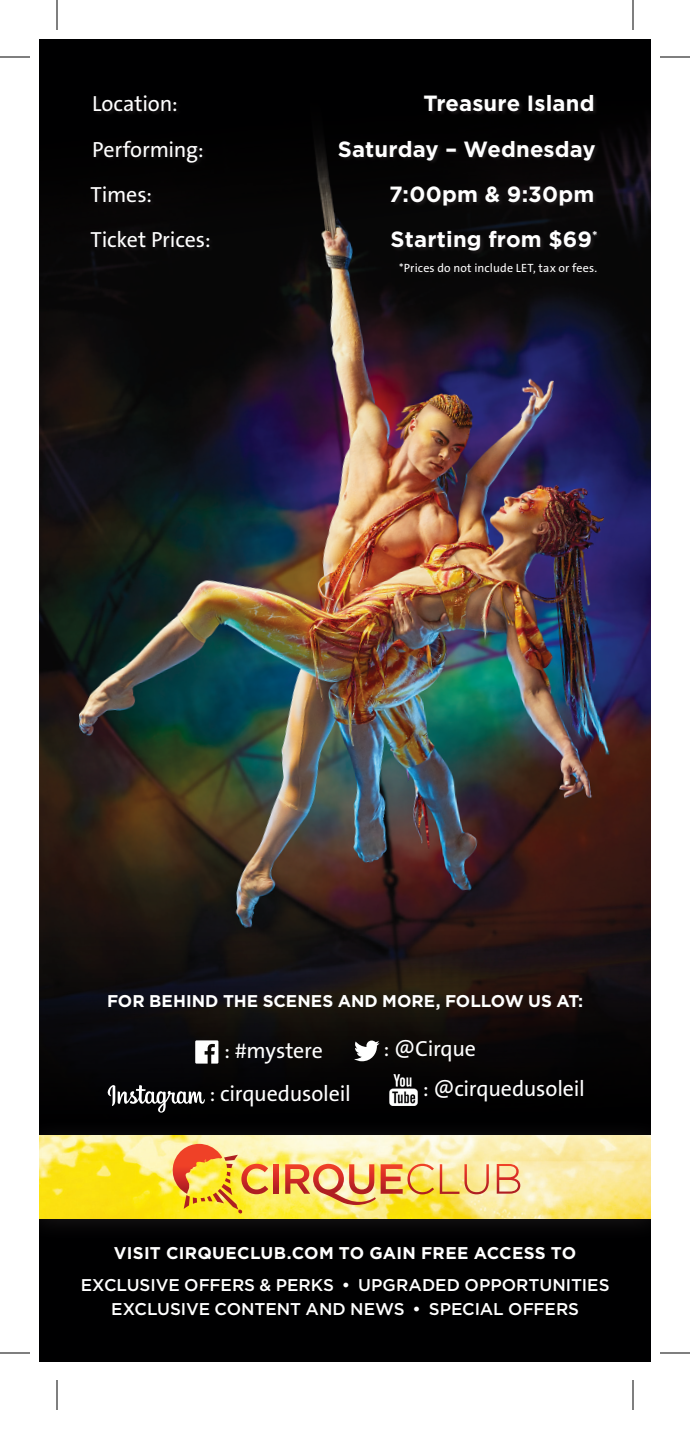
<style>
.page{position:relative;width:690px;height:1431px;background:#fff}
.page>*{position:absolute;margin:0;border:0;box-sizing:border-box;transform-origin:0 0}
.t1{font:22px "The Sans Cd S B5 Plain";letter-spacing:-.01em;color:#fff}
.t2{font:700 22px "Gotham";letter-spacing:.01em;color:#fff}
.t3{font:500 17px/23.6px "Gotham";color:#fff;text-align:center}
.t4{font:700 17px "Gotham";letter-spacing:.005em;color:#fff}
.t5{font:12px "The Sans Cd S B5 Plain";letter-spacing:.015em;color:#fff}
</style>
<div class="page">
<div style="left:39px;top:39px;width:612px;height:1323px;background:#000001"></div>
<img style="left:39px;top:127px;width:612px;height:937px">
<img style="left:39px;top:1135px;width:612px;height:84px">
<svg style="left:273px;top:1164px;width:6px;height:30px"></svg>
<svg style="left:169px;top:1144px;width:99px;height:70px;background:#f2be4c"></svg>
<svg style="left:285px;top:1164px;width:149px;height:41px;background:#ecb161"></svg>
<svg style="left:440px;top:1164px;width:49px;height:30px"></svg>
<svg style="left:497px;top:1164px;width:23px;height:30px"></svg>
<svg style="left:195px;top:1040px;width:23px;height:24px"></svg>
<svg style="left:354px;top:1041px;width:26px;height:20px"></svg>
<svg style="left:107px;top:1085px;width:98px;height:28px"></svg>
<div style="left:89px;top:94px;width:513px;height:185px;background:#231f20;opacity:.75"></div>
<img style="left:389px;top:1074px;width:29px;height:32px">
<hr style="left:0;top:57px;width:30px;height:1px;background:#000">
<hr style="left:660px;top:57px;width:30px;height:1px;background:#000">
<hr style="left:0;top:1353px;width:30px;height:1px;background:#000">
<hr style="left:660px;top:1353px;width:30px;height:1px;background:#000">
<hr style="left:57px;top:0;width:1px;height:30px;background:#000">
<hr style="left:57px;top:1380px;width:1px;height:30px;background:#000">
<hr style="left:633px;top:0;width:1px;height:30px;background:#000">
<hr style="left:633px;top:1380px;width:1px;height:30px;background:#000">
<div style="left:118px;top:1417px;width:5px;height:8px;border:1px solid #fff;border-radius:50%"></div>
<div style="left:117px;top:1416px;width:7px;height:10px;border:1px solid #fff;border-radius:50%"></div>
<p class="t1" style="left:92px;top:93px;width:87px">Location:</p>
<p class="t2" style="left:424px;top:91px;width:172px">Treasure Island</p>
<p class="t1" style="left:92px;top:138px;width:113px">Performing:</p>
<p class="t2" style="left:338px;top:136px;width:259px">Saturday – Wednesday</p>
<p class="t1" style="left:90px;top:183px;width:63px">Times:</p>
<p class="t2" style="left:389px;top:181px;width:207px">7:00pm &amp; 9:30pm</p>
<p class="t1" style="left:90px;top:228px;width:122px">Ticket Prices:</p>
<p class="t2" style="left:391px;top:227px;width:209px">Starting from $69<sup>*</sup></p>
<p class="t5" style="left:399px;top:261px;width:200px">*Prices do not include LET, tax or fees.</p>
<p class="t4" style="left:107px;top:991px;width:478px">FOR BEHIND THE SCENES AND MORE, FOLLOW US AT:</p>
<p class="t1" style="left:224px;top:1039px;width:101px">: #mystere</p>
<p class="t1" style="left:383px;top:1037px;width:94px">: @Cirque</p>
<p class="t1" style="left:209px;top:1083px;width:143px">: cirquedusoleil</p>
<p class="t1" style="left:422px;top:1077px;width:164px">: @cirquedusoleil</p>
<p class="t4" style="left:114px;top:1243px;width:464px">VISIT CIRQUECLUB.COM TO GAIN FREE ACCESS TO</p>
<p class="t3" style="left:81px;top:1273px;width:530px">EXCLUSIVE OFFERS &amp; PERKS • UPGRADED OPPORTUNITIES<br>EXCLUSIVE CONTENT AND NEWS • SPECIAL OFFERS</p>
</div>
